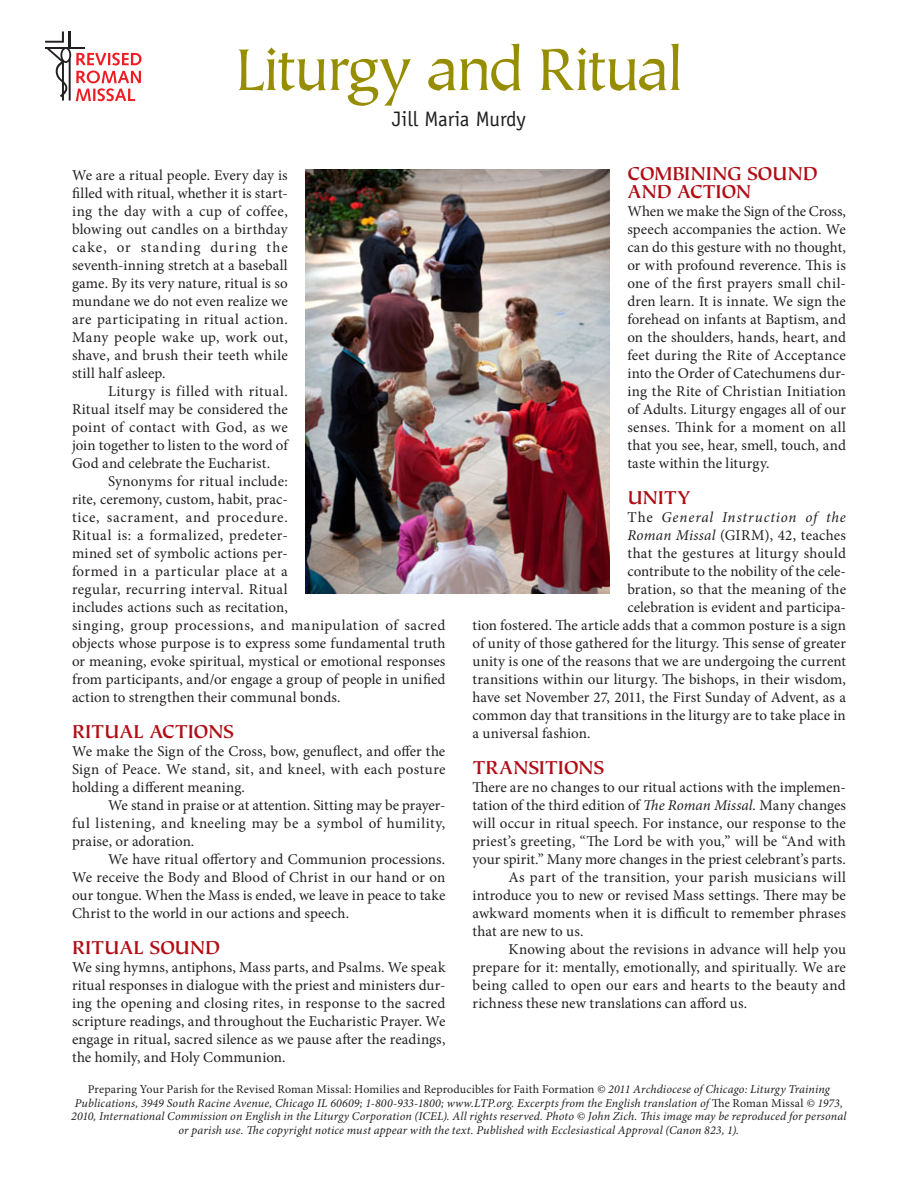
<style>
.page{position:relative;width:918px;height:1188px;background:#fff}
.page>*{position:absolute;margin:0;border:0;box-sizing:border-box;transform-origin:0 0}
.sect1__reproducible{font:66px "Tiepolo Std";letter-spacing:-.055em;color:#968d00}
.h1{font:700 21px/18px "Tiepolo Std";letter-spacing:-.015em;color:#b00d15}
.author__reproducibl{font:21px "Officina Sans Std";color:#231f20}
.para{font:700 21px "Tiepolo Std";letter-spacing:-.015em;color:#b00d15}
.para-2{font:15px/18px "Minion Pro";letter-spacing:.01em;color:#231f20;text-align:justify}
.para-3{font:italic 15px "Minion Pro";letter-spacing:.06em;color:#231f20}
.copyright__reproduc{font:italic 12px/13.5px "Minion Pro";letter-spacing:.01em;color:#221e1f;text-align:center}
.s1{font-style:normal}
.s2{font-style:italic}
.s3{font-style:normal;color:#231f20}
.s4{color:#231f20}
</style>
<div class="page">
<svg style="left:45px;top:32px;width:97px;height:69px"></svg>
<img style="left:306px;top:170px;width:303px;height:424px">
<p class="sect1__reproducible" style="left:234px;top:34px;width:451px">Liturgy and Ritual</p>
<p class="author__reproducibl" style="left:392px;top:107px;width:135px">Jill Maria Murdy</p>
<p class="h1" style="left:627px;top:165px;width:192px">COMBINING SOUND<br>AND ACTION</p>
<p class="para-2" style="left:627px;top:202px;width:220px">When we make the Sign of the Cross, speech accompanies the action. We can do this gesture with no thought, or with profound reverence. This is one of the first prayers small chil&shy;dren learn. It is innate. We sign the forehead on infants at Baptism, and on the shoulders, hands, heart, and feet during the Rite of Acceptance into the Order of Catechumens dur&shy;ing the Rite of Christian Initiation of Adults. Liturgy engages all of our senses. Think for a moment on all that you see, hear, smell, touch, and taste within the liturgy.</p>
<p class="h1" style="left:627px;top:489px;width:65px">UNITY</p>
<p class="para-3" style="left:627px;top:507px;width:220px"><span class="s1">The</span> General Instruction of the</p>
<p class="para-2" style="left:627px;top:526px;width:220px"><span class="s2">Roman Missal</span> (GIRM), 42, teaches</p>
<p class="para-2" style="left:627px;top:544px;width:220px">that the gestures at liturgy should</p>
<p class="para-2" style="left:627px;top:562px;width:218px">contribute to the nobility of the cele-</p>
<p class="para-2" style="left:627px;top:580px;width:220px">bration, so that the meaning of the</p>
<p class="para-2" style="left:627px;top:598px;width:220px">celebration is evident and participa-</p>
<p class="para-2" style="left:472px;top:616px;width:375px">tion fostered. The article adds that a common posture is a sign</p>
<p class="para-2" style="left:472px;top:634px;width:375px">of unity of those gathered for the liturgy. This sense of greater</p>
<p class="para-2" style="left:472px;top:652px;width:375px">unity is one of the reasons that we are undergoing the current</p>
<p class="para-2" style="left:472px;top:670px;width:375px">transitions within our liturgy. The bishops, in their wisdom,</p>
<p class="para-2" style="left:472px;top:688px;width:375px">have set November 27, 2011, the First Sunday of Advent, as a</p>
<p class="para-2" style="left:472px;top:706px;width:375px">common day that transitions in the liturgy are to take place in</p>
<p class="para-2" style="left:472px;top:724px;width:120px">a universal fashion.</p>
<p class="h1" style="left:472px;top:759px;width:133px">TRANSITIONS</p>
<p class="para-2" style="left:472px;top:778px;width:375px">There are no changes to our ritual actions with the implemen&shy;tation of the third edition of <span class="s2">The Roman Missal.</span> Many changes will occur in ritual speech. For instance, our response to the priest’s greeting, “The Lord be with you,” will be “And with your spirit.” Many more changes in the priest celebrant’s parts.</p>
<p class="para-2" style="left:472px;top:868px;width:375px;text-indent:36px">As part of the transition, your parish musicians will introduce you to new or revised Mass settings. There may be awkward moments when it is difficult to remember phrases that are new to us.</p>
<p class="para-2" style="left:472px;top:940px;width:375px;text-indent:36px">Knowing about the revisions in advance will help you prepare for it: mentally, emotionally, and spiritually. We are being called to open our ears and hearts to the beauty and richness these new translations can afford us.</p>
<p class="para-2" style="left:72px;top:166px;width:217px">We are a ritual people. Every day is filled with ritual, whether it is start&shy;ing the day with a cup of coffee, blowing out candles on a birthday cake, or standing during the seventh-inning stretch at a baseball game. By its very nature, ritual is so mundane we do not even realize we are participating in ritual action.<br>Many people wake up, work out, shave, and brush their teeth while still half asleep.</p>
<p class="para-2" style="left:72px;top:382px;width:217px;text-indent:36px">Liturgy is filled with ritual.<br>Ritual itself may be considered the point of contact with God, as we join together to listen to the word of God and celebrate the Eucharist.</p>
<p class="para-2" style="left:72px;top:472px;width:375px;text-align:left;text-indent:36px">Synonyms for ritual include:<br>rite, ceremony, custom, habit, prac-<br>tice, sacrament, and procedure.<br>Ritual is: a formalized, predeter-<br>mined set of symbolic actions per-<br>formed in a particular place at a<br>regular, recurring interval. Ritual<br>includes actions such as recitation,<br>singing, group processions, and manipulation of sacred objects whose purpose is to express some fundamental truth or meaning, evoke spiritual, mystical or emotional responses from participants, and/or engage a group of people in unified action to strengthen their communal bonds.</p>
<p class="para" style="left:72px;top:720px;width:164px">RITUAL ACTIONS</p>
<p class="para-2" style="left:72px;top:742px;width:375px">We make the Sign of the Cross, bow, genuflect, and offer the Sign of Peace. We stand, sit, and kneel, with each posture holding a different meaning.</p>
<p class="para-2" style="left:72px;top:796px;width:375px;text-indent:36px">We stand in praise or at attention. Sitting may be prayer&shy;ful listening, and kneeling may be a symbol of humility, praise, or adoration.</p>
<p class="para-2" style="left:72px;top:850px;width:375px;text-indent:36px">We have ritual offertory and Communion processions.<br>We receive the Body and Blood of Christ in our hand or on our tongue. When the Mass is ended, we leave in peace to take Christ to the world in our actions and speech.</p>
<p class="h1" style="left:72px;top:939px;width:150px">RITUAL SOUND</p>
<p class="para-2" style="left:72px;top:958px;width:375px">We sing hymns, antiphons, Mass parts, and Psalms. We speak ritual responses in dialogue with the priest and ministers dur&shy;ing the opening and closing rites, in response to the sacred scripture readings, and throughout the Eucharistic Prayer. We engage in ritual, sacred silence as we pause after the readings, the homily, and Holy Communion.</p>
<p class="copyright__reproduc" style="left:71px;top:1083px;width:777px"><span class="s3">Preparing Your Parish for the Revised Roman Missal: Homilies and Reproducibles for Faith Formation</span> © 2011 Archdiocese of Chicago: Liturgy Training Publications, 3949 South Racine Avenue, Chicago IL 60609; 1-800-933-1800; www.LTP.org. <span class="s4">Excerpts from the English translation of</span> <span class="s3">The Roman Missal</span> <span class="s4">© 1973, 2010, International Commission on English in the Liturgy Corporation (ICEL). All rights reserved.</span> Photo © John Zich. This image may be reproduced for personal or parish use. The copyright notice must appear with the text. Published with Ecclesiastical Approval (Canon 823, 1).</p>
</div>
